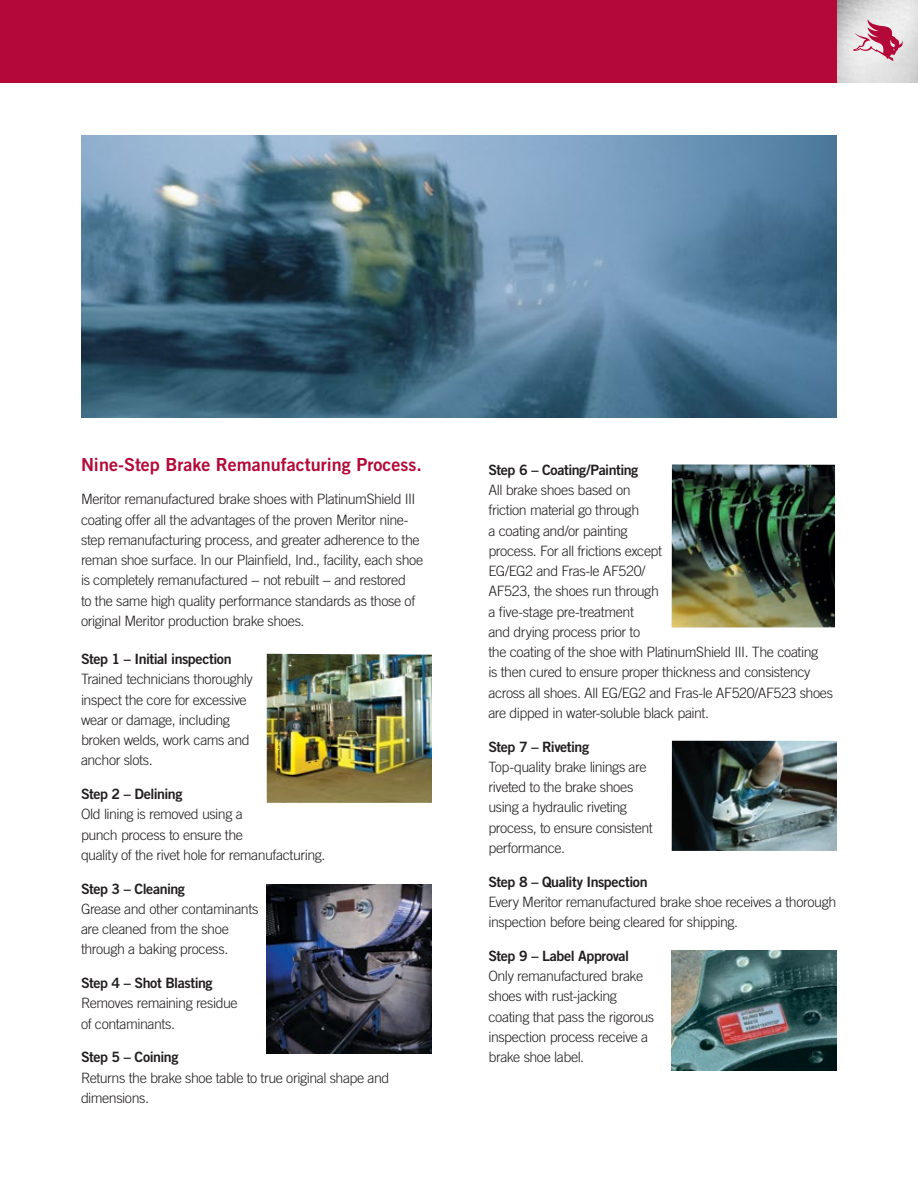
<style>
.page{position:relative;width:918px;height:1188px;background:#fff}
.page>*{position:absolute;margin:0;border:0;box-sizing:border-box;transform-origin:0 0}
.t1{font:18px "Trade Gothic LT Std Bd 2";color:#b30838}
.t2{font:300 14.25px/20.2px "Trade Gothic LT Std";letter-spacing:-.03em;color:#231f20}
.t3{font:14.25px "Trade Gothic LT Std Bd 2";letter-spacing:-.035em;color:#231f20}
</style>
<div class="page">
<div style="left:0;top:0;width:859px;height:82px;background:#b30838"></div>
<img style="left:267px;top:654px;width:165px;height:149px">
<img style="left:672px;top:465px;width:163px;height:162px">
<img style="left:672px;top:741px;width:165px;height:110px">
<img style="left:672px;top:950px;width:165px;height:121px">
<img style="left:837px;top:0;width:81px;height:82px">
<svg style="left:853px;top:20px;width:50px;height:41px;background:#d8a0b0"></svg>
<img style="left:81px;top:136px;width:756px;height:282px">
<img style="left:267px;top:884px;width:165px;height:169px">
<p class="t1" style="left:81px;top:453px;width:342px">Nine-Step Brake Remanufacturing Process.</p>
<p class="t2" style="left:81px;top:489px;width:344px">Meritor remanufactured brake shoes with PlatinumShield III coating offer all the advantages of the proven Meritor nine&shy;step remanufacturing process, and greater adherence to the reman shoe surface. In our Plainfield, Ind., facility, each shoe is completely remanufactured − not rebuilt − and restored<br>to the same high quality performance standards as those of original Meritor production brake shoes.</p>
<p class="t3" style="left:81px;top:650px;width:152px">Step 1 – Initial inspection</p>
<p class="t2" style="left:81px;top:669px;width:173px">Trained technicians thoroughly inspect the core for excessive wear or damage, including broken welds, work cams and anchor slots.</p>
<p class="t3" style="left:81px;top:785px;width:103px">Step 2 – Delining</p>
<p class="t2" style="left:81px;top:804px;width:246px">Old lining is removed using a<br>punch process to ensure the<br>quality of the rivet hole for remanufacturing.</p>
<p class="t3" style="left:81px;top:880px;width:106px">Step 3 – Cleaning</p>
<p class="t2" style="left:81px;top:898px;width:179px">Grease and other contaminants are cleaned from the shoe through a baking process.</p>
<p class="t3" style="left:81px;top:974px;width:133px">Step 4 – Shot Blasting</p>
<p class="t2" style="left:81px;top:993px;width:158px">Removes remaining residue of contaminants.</p>
<p class="t3" style="left:81px;top:1048px;width:99px">Step 5 – Coining</p>
<p class="t2" style="left:81px;top:1067px;width:310px">Returns the brake shoe table to true original shape and dimensions.</p>
<p class="t3" style="left:488px;top:461px;width:151px">Step 6 – Coating/Painting</p>
<p class="t2" style="left:488px;top:480px;width:346px">All brake shoes based on<br>friction material go through<br>a coating and/or painting<br>process. For all frictions except<br>EG/EG2 and Fras-le AF520/<br>AF523, the shoes run through<br>a five-stage pre-treatment<br>and drying process prior to<br>the coating of the shoe with PlatinumShield III. The coating<br>is then cured to ensure proper thickness and consistency across all shoes. All EG/EG2 and Fras-le AF520/AF523 shoes are dipped in water-soluble black paint.</p>
<p class="t3" style="left:488px;top:738px;width:102px">Step 7 – Riveting</p>
<p class="t2" style="left:488px;top:756px;width:166px">Top-quality brake linings are riveted to the brake shoes using a hydraulic riveting process, to ensure consistent performance.</p>
<p class="t3" style="left:488px;top:873px;width:161px">Step 8 – Quality Inspection</p>
<p class="t2" style="left:488px;top:891px;width:349px">Every Meritor remanufactured brake shoe receives a thorough inspection before being cleared for shipping.</p>
<p class="t3" style="left:488px;top:947px;width:142px">Step 9 – Label Approval</p>
<p class="t2" style="left:488px;top:966px;width:167px">Only remanufactured brake shoes with rust-jacking coating that pass the rigorous inspection process receive a brake shoe label.</p>
</div>
